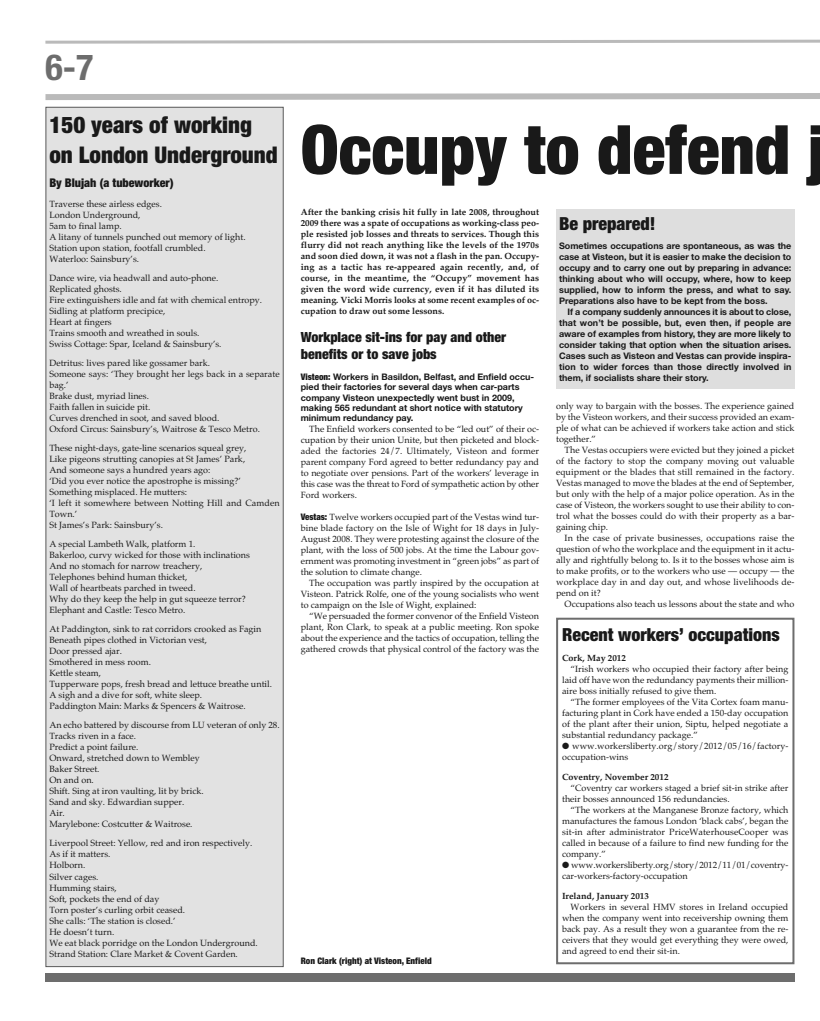
<style>
.page{position:relative;width:820px;height:1021px;background:#fff}
.page>*{position:absolute;margin:0;border:0;box-sizing:border-box;transform-origin:0 0}
.t1{font:900 condensed 68px "Helvetica Neue";color:#191919}
.t2{font:700 condensed 36px "Helvetica Neue";color:#6d6d6d}
.t3{font:900 condensed 23px/30px "Helvetica Neue";color:#191919}
.t4{font:900 condensed 18px "Helvetica Neue";color:#191919}
.t5{font:900 condensed 14px/17px "Helvetica Neue";color:#191919}
.t6{font:900 condensed 12px "Helvetica Neue";color:#191919}
.t7{font:9px/11px "Palatino";color:#191919;text-align:justify}
.t8{font:700 9px/11px "Helvetica Neue";color:#191919;text-align:justify}
.t9{font:700 9px/11px "Palatino";color:#191919;text-align:justify}
.t10{font:900 condensed 9px "Helvetica Neue";color:#191919}
.s1{font-weight:900;font-stretch:condensed}
.s2{font-family:"Helvetica Neue";font-weight:900;font-stretch:condensed}
</style>
<div class="page">
<svg style="left:45px;top:39px;width:774px;height:5px"></svg>
<svg style="left:45px;top:93px;width:774px;height:7px"></svg>
<div style="left:45px;top:973px;width:749px;height:8px;background:#6d6d6d"></div>
<div style="left:556px;top:617px;width:238px;height:347px;border:2px solid #6d6d6d"></div>
<div style="left:556px;top:209px;width:238px;height:180px;background:#dedede"></div>
<div style="left:46px;top:108px;width:236px;height:858px;background:#e2e2e2"></div>
<h2 class="t2" style="left:45px;top:37px;width:49px">6-7</h2>
<h3 class="t3" style="left:49px;top:109px;width:230px">150 years of working on London Underground</h3>
<h3 class="t6" style="left:49px;top:173px;width:126px">By Blujah (a tubeworker)</h3>
<p class="t7" style="left:49px;top:198px;width:198px;text-align:left">Traverse these airless edges.<br>London Underground,<br>5am to final lamp.<br>A litany of tunnels punched out memory of light.<br>Station upon station, footfall crumbled.<br>Waterloo: Sainsbury’s.</p>
<p class="t7" style="left:49px;top:272px;width:214px;text-align:left">Dance wire, via headwall and auto-phone.<br>Replicated ghosts.<br>Fire extinguishers idle and fat with chemical entropy.<br>Sidling at platform precipice,<br>Heart at fingers<br>Trains smooth and wreathed in souls.<br>Swiss Cottage: Spar, Iceland &amp; Sainsbury’s.</p>
<p class="t7" style="left:49px;top:357px;width:232px;text-align:left">Detritus: lives pared like gossamer bark.<br>Someone says: ‘They brought her legs back in a separate bag.’<br>Brake dust, myriad lines.<br>Faith fallen in suicide pit.<br>Curves drenched in soot, and saved blood.<br>Oxford Circus: Sainsbury’s, Waitrose &amp; Tesco Metro.</p>
<p class="t7" style="left:49px;top:442px;width:232px;text-align:left">These night-days, gate-line scenarios squeal grey,<br>Like pigeons strutting canopies at St James’ Park,<br>And someone says a hundred years ago:<br>‘Did you ever notice the apostrophe is missing?’ Something misplaced. He mutters:<br>‘I left it somewhere between Notting Hill and Camden Town.’<br>St James’s Park: Sainsbury’s.</p>
<p class="t7" style="left:49px;top:538px;width:202px;text-align:left">A special Lambeth Walk, platform 1.<br>Bakerloo, curvy wicked for those with inclinations And no stomach for narrow treachery, Telephones behind human thicket,<br>Wall of heartbeats parched in tweed.<br>Why do they keep the help in gut squeeze terror?<br>Elephant and Castle: Tesco Metro.</p>
<p class="t7" style="left:49px;top:623px;width:224px;text-align:left">At Paddington, sink to rat corridors crooked as Fagin Beneath pipes clothed in Victorian vest,<br>Door pressed ajar.<br>Smothered in mess room.<br>Kettle steam,<br>Tupperware pops, fresh bread and lettuce breathe until.<br>A sigh and a dive for soft, white sleep.<br>Paddington Main: Marks &amp; Spencers &amp; Waitrose.</p>
<p class="t7" style="left:49px;top:719px;width:232px;text-align:left">An echo battered by discourse from LU veteran of only 28.<br>Tracks riven in a face.<br>Predict a point failure.<br>Onward, stretched down to Wembley<br>Baker Street.<br>On and on.<br>Shift. Sing at iron vaulting, lit by brick.<br>Sand and sky. Edwardian supper.<br>Air.<br>Marylebone: Costcutter &amp; Waitrose.</p>
<p class="t7" style="left:49px;top:837px;width:210px;text-align:left">Liverpool Street: Yellow, red and iron respectively.<br>As if it matters.<br>Holborn.<br>Silver cages.<br>Humming stairs,<br>Soft, pockets the end of day<br>Torn poster’s curling orbit ceased.<br>She calls: ‘The station is closed.’<br>He doesn’t turn.<br>We eat black porridge on the London Underground.<br>Strand Station: Clare Market &amp; Covent Garden.</p>
<h1 class="t1" style="left:300px;top:94px;width:526px">Occupy to defend j</h1>
<p class="t9" style="left:300px;top:207px;width:240px">After the banking crisis hit fully in late 2008, throughout 2009 there was a spate of occupations as working-class peo&shy;ple resisted job losses and threats to services. Though this flurry did not reach anything like the levels of the 1970s and soon died down, it was not a flash in the pan. Occupy&shy;ing as a tactic has re-appeared again recently, and, of course, in the meantime, the “Occupy” movement has given the word wide currency, even if it has diluted its meaning. Vicki Morris looks at some recent examples of oc&shy;cupation to draw out some lessons.</p>
<h3 class="t5" style="left:300px;top:328px;width:207px">Workplace sit-ins for pay and other benefits or to save jobs</h3>
<p class="t8" style="left:300px;top:372px;width:235px;line-height:10px;text-align:left"><span class="s1">Visteon:</span> Workers in Basildon, Belfast, and Enfield occu&shy;pied their factories for several days when car-parts company Visteon unexpectedly went bust in 2009, making 565 redundant at short notice with statutory minimum redundancy pay.</p>
<p class="t7" style="left:300px;top:423px;width:240px;text-indent:9px">The Enfield workers consented to be “led out” of their oc&shy;cupation by their union Unite, but then picketed and block&shy;aded the factories 24/7. Ultimately, Visteon and former parent company Ford agreed to better redundancy pay and to negotiate over pensions. Part of the workers’ leverage in this case was the threat to Ford of sympathetic action by other Ford workers.</p>
<p class="t7" style="left:300px;top:511px;width:240px"><span class="s2">Vestas:</span> Twelve workers occupied part of the Vestas wind tur&shy;bine blade factory on the Isle of Wight for 18 days in July-August 2008. They were protesting against the closure of the plant, with the loss of 500 jobs. At the time the Labour gov&shy;ernment was promoting investment in “green jobs” as part of the solution to climate change.</p>
<p class="t7" style="left:300px;top:577px;width:240px;text-indent:9px">The occupation was partly inspired by the occupation at Visteon. Patrick Rolfe, one of the young socialists who went to campaign on the Isle of Wight, explained:</p>
<p class="t7" style="left:300px;top:610px;width:240px;text-indent:9px">“We persuaded the former convenor of the Enfield Visteon plant, Ron Clark, to speak at a public meeting. Ron spoke about the experience and the tactics of occupation, telling the gathered crowds that physical control of the factory was the</p>
<p class="t10" style="left:300px;top:953px;width:132px">Ron Clark (right) at Visteon, Enfield</p>
<h3 class="t4" style="left:559px;top:208px;width:98px">Be prepared!</h3>
<p class="t8" style="left:559px;top:240px;width:234px">Sometimes occupations are spontaneous, as was the case at Visteon, but it is easier to make the decision to occupy and to carry one out by preparing in advance: thinking about who will occupy, where, how to keep supplied, how to inform the press, and what to say.<br>Preparations also have to be kept from the boss.</p>
<p class="t8" style="left:559px;top:306px;width:234px;text-indent:9px">If a company suddenly announces it is about to close, that won’t be possible, but, even then, if people are aware of examples from history, they are more likely to consider taking that option when the situation arises.<br>Cases such as Visteon and Vestas can provide inspira&shy;tion to wider forces than those directly involved in them, if socialists share their story.</p>
<p class="t7" style="left:556px;top:400px;width:240px">only way to bargain with the bosses. The experience gained by the Visteon workers, and their success provided an exam&shy;ple of what can be achieved if workers take action and stick together.”</p>
<p class="t7" style="left:556px;top:444px;width:240px;text-indent:9px">The Vestas occupiers were evicted but they joined a picket of the factory to stop the company moving out valuable equipment or the blades that still remained in the factory.<br>Vestas managed to move the blades at the end of September, but only with the help of a major police operation. As in the case of Visteon, the workers sought to use their ability to con&shy;trol what the bosses could do with their property as a bar&shy;gaining chip.</p>
<p class="t7" style="left:556px;top:532px;width:240px;text-indent:9px">In the case of private businesses, occupations raise the question of who the workplace and the equipment in it actu&shy;ally and rightfully belong to. Is it to the bosses whose aim is to make profits, or to the workers who use — occupy — the workplace day in and day out, and whose livelihoods de&shy;pend on it?</p>
<p class="t7" style="left:564px;top:598px;width:231px">Occupations also teach us lessons about the state and who</p>
<h3 class="t4" style="left:562px;top:620px;width:219px">Recent workers’ occupations</h3>
<p class="t9" style="left:562px;top:652px;width:65px">Cork, May 2012</p>
<p class="t7" style="left:562px;top:663px;width:228px;text-indent:9px">“Irish workers who occupied their factory after being laid off have won the redundancy payments their million&shy;aire boss initially refused to give them.</p>
<p class="t7" style="left:562px;top:696px;width:228px;text-indent:9px">“The former employees of the Vita Cortex foam manu&shy;facturing plant in Cork have ended a 150-day occupation of the plant after their union, Siptu, helped negotiate a substantial redundancy package.”</p>
<p class="t7" style="left:562px;top:740px;width:228px">● www.workersliberty.org/story/2012/05/16/factory&shy;occupation-wins</p>
<p class="t9" style="left:562px;top:771px;width:108px">Coventry, November 2012</p>
<p class="t7" style="left:562px;top:782px;width:228px;text-indent:9px">“Coventry car workers staged a brief sit-in strike after their bosses announced 156 redundancies.</p>
<p class="t7" style="left:562px;top:804px;width:228px;text-indent:9px">“The workers at the Manganese Bronze factory, which manufactures the famous London ‘black cabs’, began the sit-in after administrator PriceWaterhouseCooper was called in because of a failure to find new funding for the company.”</p>
<p class="t7" style="left:562px;top:859px;width:228px">● www.workersliberty.org/story/2012/11/01/coventry&shy;car-workers-factory-occupation</p>
<p class="t9" style="left:562px;top:890px;width:88px">Ireland, January 2013</p>
<p class="t7" style="left:562px;top:901px;width:228px;text-indent:9px">Workers in several HMV stores in Ireland occupied when the company went into receivership owning them back pay. As a result they won a guarantee from the re&shy;ceivers that they would get everything they were owed, and agreed to end their sit-in.</p>
</div>
